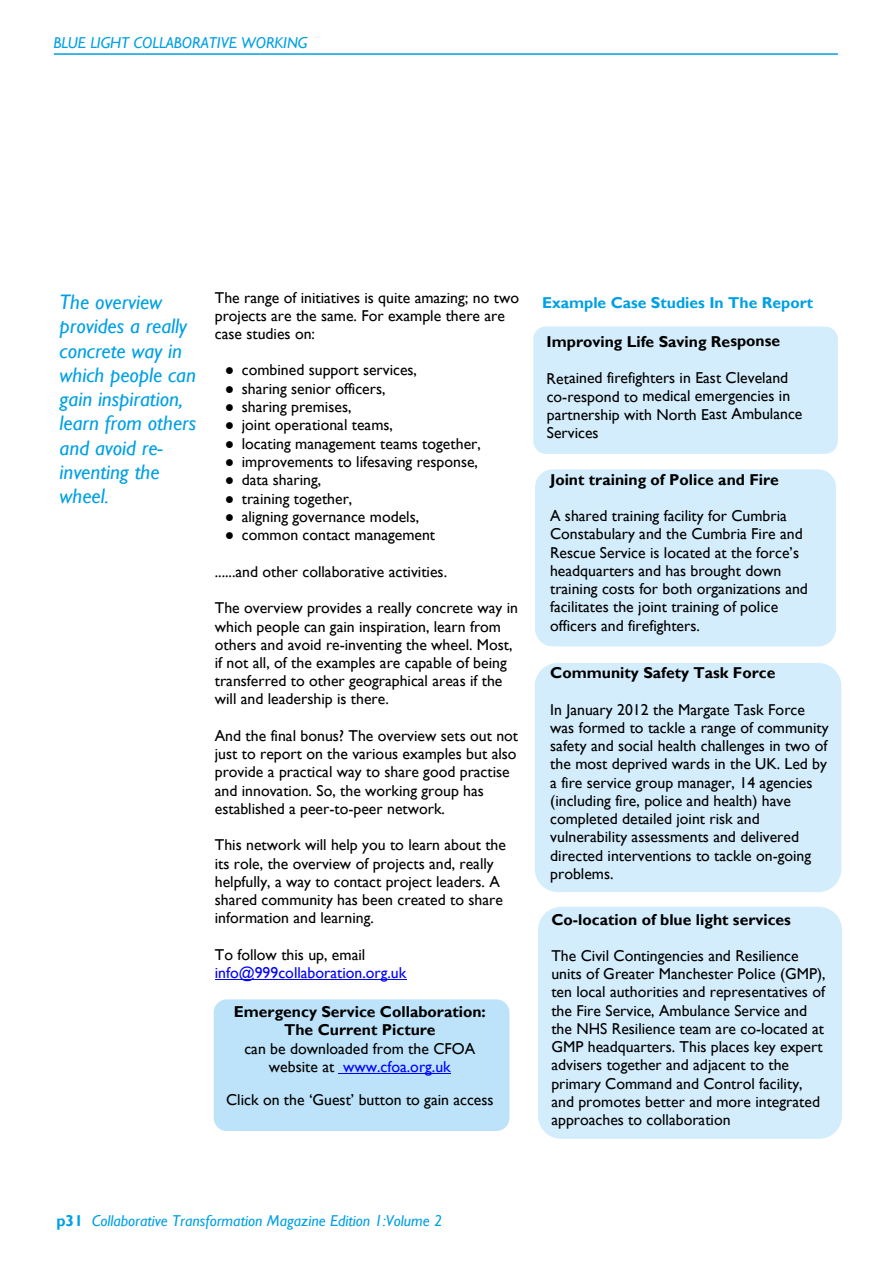
<style>
.page{position:relative;width:893px;height:1263px;background:#fff}
.page>*{position:absolute;margin:0;border:0;box-sizing:border-box;transform-origin:0 0}
.t1{font:italic 21px/24.3px "Gill Sans";color:#00a0e4}
.t2{font:15.75px/18.3px "Gill Sans";color:#000}
.t3{font:700 15.75px/18.3px "Gill Sans";color:#000;text-align:center}
.t4{font:italic 15.75px "Gill Sans";color:#00a0e4}
.t5{font:700 15.75px "Gill Sans";color:#00a0e4}
.t6{font:15.75px "Gill Sans";color:#00f}
.s1{font-family:"Times New Roman"}
.s2{color:#00f}
.s3{font-weight:700;font-style:normal}
</style>
<div class="page">
<div style="left:538px;top:907px;width:304px;height:232px;background:#d4edfc;border-radius:23px"></div>
<div style="left:535px;top:663px;width:306px;height:229px;background:#d4edfc;border-radius:23px"></div>
<div style="left:535px;top:469px;width:301px;height:177px;background:#d4edfc;border-radius:18px"></div>
<div style="left:533px;top:326px;width:305px;height:128px;background:#d4edfc;border-radius:13px"></div>
<div style="left:214px;top:999px;width:295px;height:132px;background:#bce3fa;border-radius:13px"></div>
<hr style="left:215px;top:979px;width:191px;height:1px;background:#00f">
<hr style="left:339px;top:1073px;width:112px;height:1px;background:#00f">
<hr style="left:54px;top:53px;width:784px;height:2px;background:#00a0e4">
<p class="t4" style="left:53px;top:37px;width:255px">BLUE LIGHT COLLABORATIVE WORKING</p>
<h1 class="t1" style="left:60px;top:292px;width:138px">The overview provides a really concrete way in which people can gain inspiration, learn from others and avoid re&shy;inventing the wheel.</h1>
<p class="t2" style="left:215px;top:290px;width:306px">The range of initiatives is quite amazing; no two projects are the same. For example there are case studies on:</p>
<p class="t2" style="left:225px;top:363px;width:194px"><span class="s1">●</span> combined support services,</p>
<p class="t2" style="left:225px;top:381px;width:162px"><span class="s1">●</span> sharing senior officers,</p>
<p class="t2" style="left:225px;top:399px;width:128px"><span class="s1">●</span> sharing premises,</p>
<p class="t2" style="left:225px;top:418px;width:170px"><span class="s1">●</span> joint operational teams,</p>
<p class="t2" style="left:225px;top:436px;width:257px"><span class="s1">●</span> locating management teams together,</p>
<p class="t2" style="left:225px;top:454px;width:255px"><span class="s1">●</span> improvements to lifesaving response,</p>
<p class="t2" style="left:225px;top:473px;width:98px"><span class="s1">●</span> data sharing,</p>
<p class="t2" style="left:225px;top:491px;width:129px"><span class="s1">●</span> training together,</p>
<p class="t2" style="left:225px;top:509px;width:196px"><span class="s1">●</span> aligning governance models,</p>
<p class="t2" style="left:225px;top:527px;width:212px"><span class="s1">●</span> common contact management</p>
<p class="t2" style="left:215px;top:564px;width:234px">......and other collaborative activities.</p>
<p class="t2" style="left:215px;top:600px;width:305px">The overview provides a really concrete way in which people can gain inspiration, learn from others and avoid re-inventing the wheel. Most, if not all, of the examples are capable of being transferred to other geographical areas if the will and leadership is there.</p>
<p class="t2" style="left:215px;top:728px;width:305px">And the final bonus? The overview sets out not just to report on the various examples but also provide a practical way to share good practise and innovation. So, the working group has established a peer-to-peer network.</p>
<p class="t2" style="left:215px;top:837px;width:293px">This network will help you to learn about the its role, the overview of projects and, really helpfully, a way to contact project leaders. A shared community has been created to share information and learning.</p>
<p class="t2" style="left:215px;top:947px;width:152px">To follow this up, email</p>
<p class="t6" style="left:215px;top:967px;width:193px">info@999collaboration.org.uk</p>
<p class="t3" style="left:234px;top:1004px;width:253px">Emergency Service Collaboration:<br>The Current Picture</p>
<p class="t2" style="left:244px;top:1041px;width:232px;text-align:center">can be downloaded from the CFOA website at <span class="s2">www.cfoa.org.uk</span></p>
<p class="t2" style="left:226px;top:1092px;width:269px">Click on the ‘Guest’ button to gain access</p>
<p class="t5" style="left:542px;top:297px;width:273px">Example Case Studies In The Report</p>
<p class="t3" style="left:546px;top:334px;width:235px">Improving Life Saving Response</p>
<p class="t2" style="left:547px;top:370px;width:257px">Retained firefighters in East Cleveland co-respond to medical emergencies in partnership with North East Ambulance<br>Services</p>
<p class="t3" style="left:550px;top:472px;width:230px">Joint training of Police and Fire</p>
<p class="t2" style="left:550px;top:508px;width:259px">A shared training facility for Cumbria Constabulary and the Cumbria Fire and Rescue Service is located at the force’s headquarters and has brought down training costs for both organizations and facilitates the joint training of police officers and firefighters.</p>
<p class="t3" style="left:550px;top:665px;width:227px">Community Safety Task Force</p>
<p class="t2" style="left:550px;top:702px;width:280px">In January 2012 the Margate Task Force was formed to tackle a range of community safety and social health challenges in two of the most deprived wards in the UK. Led by a fire service group manager, 14 agencies (including fire, police and health) have completed detailed joint risk and vulnerability assessments and delivered directed interventions to tackle on-going problems.</p>
<p class="t3" style="left:551px;top:912px;width:241px">Co-location of blue light services</p>
<p class="t2" style="left:551px;top:948px;width:276px">The Civil Contingencies and Resilience units of Greater Manchester Police (GMP), ten local authorities and representatives of the Fire Service, Ambulance Service and the NHS Resilience team are co-located at GMP headquarters. This places key expert advisers together and adjacent to the primary Command and Control facility, and promotes better and more integrated approaches to collaboration</p>
<p class="t4" style="left:56px;top:1215px;width:387px"><span class="s3">p31</span> Collaborative Transformation Magazine Edition 1:Volume 2</p>
</div>
